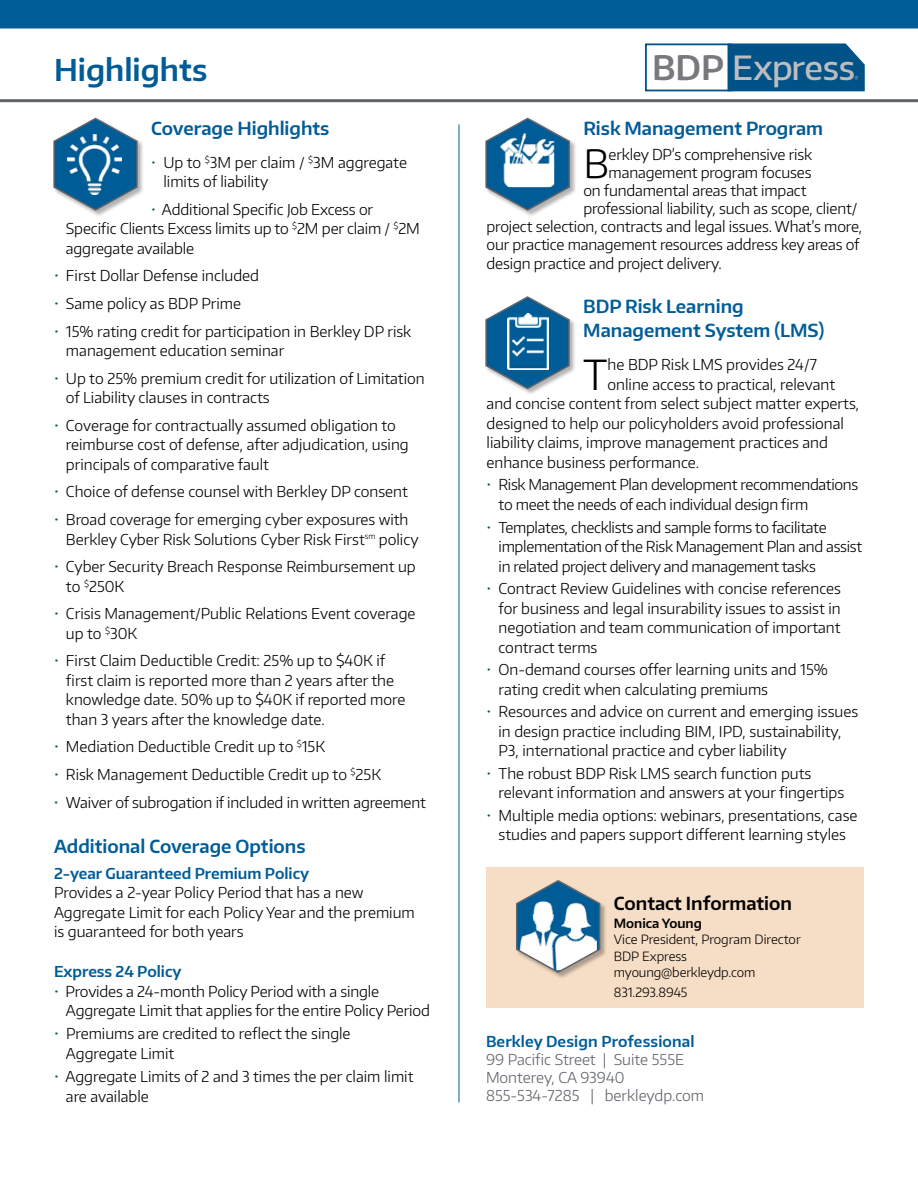
<style>
.page{position:relative;width:918px;height:1188px;background:#fff}
.page>*{position:absolute;margin:0;border:0;box-sizing:border-box;transform-origin:0 0}
.t1{font:300 41.4px "Encode Sans Normal";color:#000}
.t2{font:300 39.3px "Encode Sans Normal";color:#000}
.t3{font:500 33.3px "Encode Sans Normal";letter-spacing:-.01em;color:#bdbcbe}
.t4{font:600 30px "Encode Sans Normal";color:#005c97}
.t5{font:600 18px/24px "Encode Sans Normal";color:#005c97}
.t6{font:600 18px "Encode Sans Normal";color:#000}
.t7{font:300 15px/19.5px "Encode Sans Normal";color:#000}
.t8{font:300 15px/19.5px "Encode Sans Normal";letter-spacing:-.02em;color:#000}
.t9{font:600 15px "Encode Sans Normal";color:#005c97}
.t10{font:300 15px/18px "Encode Sans Normal";color:#5f636a}
.t11{font:300 12.75px/16.5px "Encode Sans Normal";letter-spacing:-.005em;color:#000}
.t12{font:600 12.75px "Encode Sans Normal";color:#000}
.t13{font:5.4px "Encode Sans Normal";color:#bdbcbe}
.s1{color:#03573d}
.s2{font-weight:600;font-size:33.6px;color:#78797c}
</style>
<div class="page">
<div style="left:727px;top:44px;width:138px;height:47px;background:#005287"></div>
<div style="left:645px;top:44px;width:87px;height:47px;border:2px solid #005287"></div>
<div style="left:485px;top:117px;width:91px;height:100px;background:#000;opacity:.3"></div>
<svg style="left:485px;top:117px;width:86px;height:95px"></svg>
<hr style="left:0;top:99px;width:918px;height:3px;background:#5f636a">
<div style="left:0;top:0;width:918px;height:28px;background:#005c97"></div>
<div style="left:53px;top:117px;width:91px;height:100px;background:#000;opacity:.3"></div>
<svg style="left:53px;top:117px;width:86px;height:95px"></svg>
<div style="left:485px;top:296px;width:91px;height:100px;background:#000;opacity:.3"></div>
<svg style="left:485px;top:296px;width:86px;height:94px"></svg>
<hr style="left:459px;top:124px;width:1px;height:978px;background:#005c97">
<div style="left:486px;top:867px;width:377px;height:140px;background:#f6dec6"></div>
<div style="left:516px;top:880px;width:91px;height:100px;background:#000;opacity:.3"></div>
<svg style="left:516px;top:880px;width:86px;height:94px"></svg>
<h3 class="t4" style="left:54px;top:50px;width:155px">Highlights</h3>
<p class="t5" style="left:151px;top:116px;width:180px">Coverage Highlights</p>
<p class="t7" style="left:163px;top:152px;width:245px;text-indent:-12px"><span class="s1">•</span> Up to <sup>$</sup>3M per claim / <sup>$</sup>3M aggregate limits of liability</p>
<p class="t7" style="left:66px;top:199px;width:356px;text-indent:85px"><span class="s1">•</span> Additional Specific Job Excess or<br>Specific Clients Excess limits up to <sup>$</sup>2M per claim / <sup>$</sup>2M aggregate available</p>
<p class="t7" style="left:54px;top:266px;width:207px"><span class="s1">•</span> First Dollar Defense included</p>
<p class="t7" style="left:54px;top:293px;width:189px"><span class="s1">•</span> Same policy as BDP Prime</p>
<p class="t7" style="left:66px;top:321px;width:347px;text-indent:-12px"><span class="s1">•</span> 15% rating credit for participation in Berkley DP risk management education seminar</p>
<p class="t7" style="left:66px;top:368px;width:360px;text-indent:-12px"><span class="s1">•</span> Up to 25% premium credit for utilization of Limitation of Liability clauses in contracts</p>
<p class="t7" style="left:66px;top:415px;width:344px;text-indent:-12px"><span class="s1">•</span> Coverage for contractually assumed obligation to reimburse cost of defense, after adjudication, using principals of comparative fault</p>
<p class="t7" style="left:54px;top:482px;width:355px"><span class="s1">•</span> Choice of defense counsel with Berkley DP consent</p>
<p class="t7" style="left:66px;top:509px;width:354px;text-indent:-12px"><span class="s1">•</span> Broad coverage for emerging cyber exposures with<br>Berkley Cyber Risk Solutions Cyber Risk First<sup>sm</sup> policy</p>
<p class="t7" style="left:66px;top:556px;width:351px;text-indent:-12px"><span class="s1">•</span> Cyber Security Breach Response Reimbursement up to <sup>$</sup>250K</p>
<p class="t7" style="left:66px;top:603px;width:351px;text-indent:-12px"><span class="s1">•</span> Crisis Management/Public Relations Event coverage up to <sup>$</sup>30K</p>
<p class="t7" style="left:66px;top:650px;width:341px;text-indent:-12px"><span class="s1">•</span> First Claim Deductible Credit: 25% up to $40K if first claim is reported more than 2 years after the knowledge date. 50% up to $40K if reported more than 3 years after the knowledge date.</p>
<p class="t7" style="left:54px;top:737px;width:273px"><span class="s1">•</span> Mediation Deductible Credit up to <sup>$</sup>15K</p>
<p class="t7" style="left:54px;top:764px;width:329px"><span class="s1">•</span> Risk Management Deductible Credit up to <sup>$</sup>25K</p>
<p class="t7" style="left:54px;top:792px;width:373px"><span class="s1">•</span> Waiver of subrogation if included in written agreement</p>
<p class="t5" style="left:54px;top:834px;width:253px">Additional Coverage Options</p>
<p class="t9" style="left:54px;top:863px;width:257px">2-year Guaranteed Premium Policy</p>
<p class="t7" style="left:54px;top:883px;width:362px">Provides a 2-year Policy Period that has a new<br>Aggregate Limit for each Policy Year and the premium is guaranteed for both years</p>
<p class="t9" style="left:54px;top:962px;width:129px">Express 24 Policy</p>
<p class="t7" style="left:66px;top:981px;width:365px;text-indent:-12px"><span class="s1">•</span> Provides a 24-month Policy Period with a single<br>Aggregate Limit that applies for the entire Policy Period</p>
<p class="t7" style="left:66px;top:1024px;width:286px;text-indent:-12px"><span class="s1">•</span> Premiums are credited to reflect the single<br>Aggregate Limit</p>
<p class="t7" style="left:66px;top:1066px;width:349px;text-indent:-12px"><span class="s1">•</span> Aggregate Limits of 2 and 3 times the per claim limit are available</p>
<h3 class="t3" style="left:652px;top:45px;width:205px"><span class="s2">BDP</span> Express</h3>
<p class="t13" style="left:855px;top:75px;width:5px">®</p>
<p class="t5" style="left:583px;top:116px;width:241px">Risk Management Program</p>
<h2 class="t2" style="left:583px;top:137px;width:27px">B</h2>
<p class="t7" style="left:609px;top:144px;width:205px">erkley DP’s comprehensive risk</p>
<p class="t7" style="left:609px;top:162px;width:204px">management program focuses</p>
<p class="t7" style="left:583px;top:180px;width:225px">on fundamental areas that impact</p>
<p class="t7" style="left:583px;top:198px;width:275px">professional liability, such as scope, client/</p>
<p class="t7" style="left:487px;top:216px;width:377px">project selection, contracts and legal issues. What’s more,</p>
<p class="t7" style="left:487px;top:234px;width:375px">our practice management resources address key areas of</p>
<p class="t7" style="left:487px;top:253px;width:237px">design practice and project delivery.</p>
<p class="t5" style="left:583px;top:294px;width:242px">BDP Risk Learning<br>Management System (LMS)</p>
<h1 class="t1" style="left:583px;top:347px;width:26px">T</h1>
<p class="t7" style="left:608px;top:355px;width:211px">he BDP Risk LMS provides 24/7</p>
<p class="t7" style="left:608px;top:374px;width:229px">online access to practical, relevant</p>
<p class="t7" style="left:487px;top:394px;width:374px">and concise content from select subject matter experts,</p>
<p class="t7" style="left:487px;top:413px;width:359px">designed to help our policyholders avoid professional</p>
<p class="t7" style="left:487px;top:433px;width:343px">liability claims, improve management practices and</p>
<p class="t7" style="left:487px;top:452px;width:214px">enhance business performance.</p>
<p class="t8" style="left:499px;top:475px;width:361px;text-indent:-12px"><span class="s1">•</span> Risk Management Plan development recommendations to meet the needs of each individual design firm</p>
<p class="t8" style="left:499px;top:517px;width:365px;text-indent:-12px"><span class="s1">•</span> Templates, checklists and sample forms to facilitate implementation of the Risk Management Plan and assist in related project delivery and management tasks</p>
<p class="t7" style="left:499px;top:578px;width:344px;text-align:justify;text-indent:-12px"><span class="s1">•</span> Contract Review Guidelines with concise references for business and legal insurability issues to assist in negotiation and team communication of important contract terms</p>
<p class="t7" style="left:499px;top:659px;width:331px;text-indent:-12px"><span class="s1">•</span> On-demand courses offer learning units and 15% rating credit when calculating premiums</p>
<p class="t7" style="left:499px;top:701px;width:361px;text-indent:-12px"><span class="s1">•</span> Resources and advice on current and emerging issues in design practice including BIM, IPD, sustainability,<br>P3, international practice and cyber liability</p>
<p class="t7" style="left:499px;top:763px;width:347px;text-indent:-12px"><span class="s1">•</span> The robust BDP Risk LMS search function puts relevant information and answers at your fingertips</p>
<p class="t7" style="left:487px;top:805px;width:372px;text-align:center"><span class="s1">•</span> Multiple media options: webinars, presentations, case studies and papers support different learning styles</p>
<p class="t6" style="left:614px;top:891px;width:180px">Contact Information</p>
<p class="t12" style="left:614px;top:915px;width:90px">Monica Young</p>
<p class="t11" style="left:614px;top:931px;width:188px">Vice President, Program Director<br>BDP Express myoung@berkleydp.com</p>
<p class="t11" style="left:614px;top:983px;width:75px">831.293.8945</p>
<p class="t9" style="left:486px;top:1031px;width:210px">Berkley Design Professional</p>
<p class="t10" style="left:486px;top:1050px;width:220px">99 Pacific Street | Suite 555E<br>Monterey, CA 93940<br>855-534-7285 | berkleydp.com</p>
</div>
